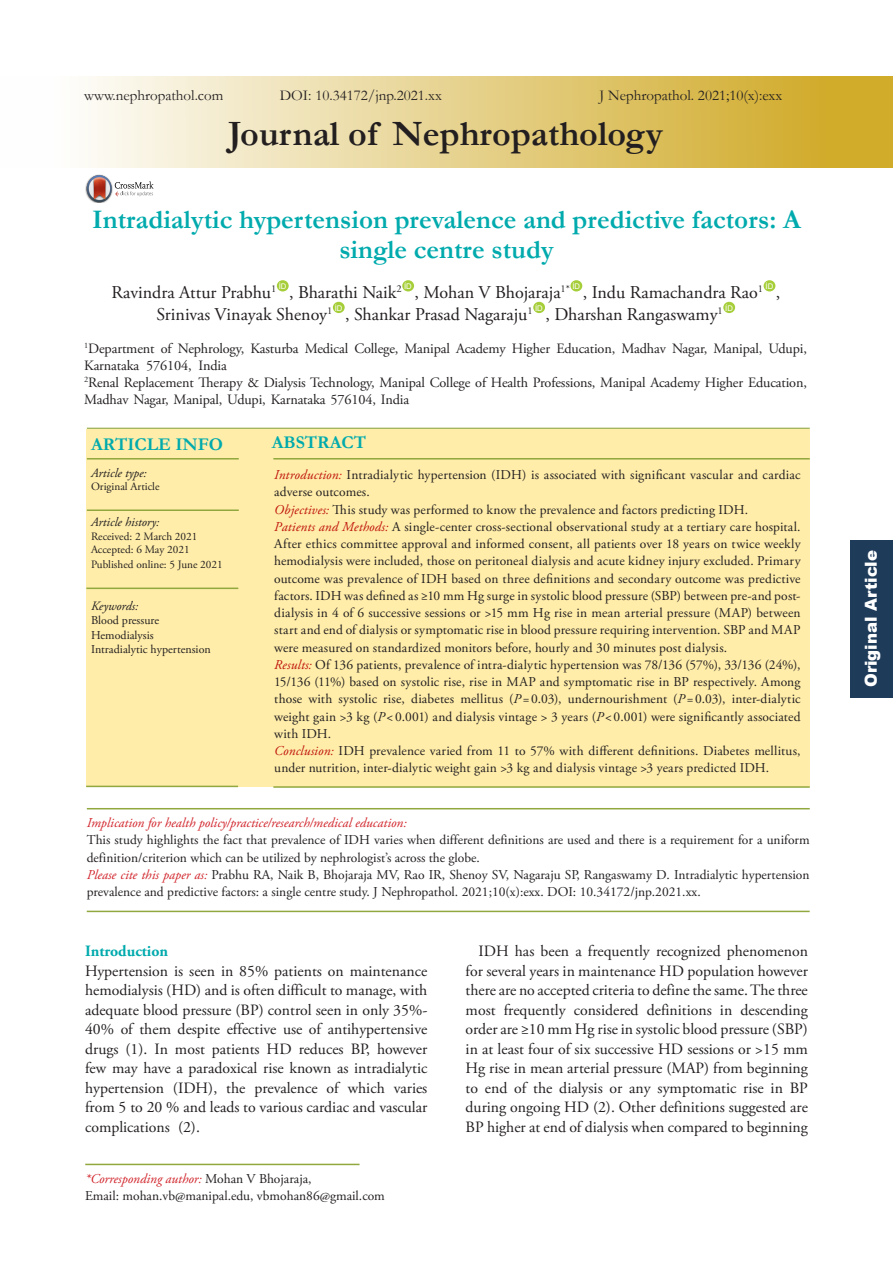
<style>
.page{position:relative;width:893px;height:1263px;background:#fff}
.page>*{position:absolute;margin:0;border:0;box-sizing:border-box;transform-origin:0 0}
.t1{font:700 36px "Garamond";color:#231f20}
.t2{font:700 27px/30px "Garamond";color:#00aaad;text-align:center}
.t3{font:18px "Adobe Garamond Pro";color:#231f20}
.t4{font:700 18px "Garamond";color:#00aaad}
.t5{font:900 16.5px "Arial";color:#fff}
.t6{font:15.75px/19.5px "Adobe Garamond Pro";color:#231f20;text-align:justify}
.Body_Text{font:700 15.75px "Adobe Garamond Pro";color:#00aaad}
.t7{font:15px "Garamond";color:#231f20}
.t8{font:14.25px/17.1px "Adobe Garamond Pro";letter-spacing:-.01em;color:#231f20}
.abstract{font:13.5px/17.2px "Adobe Garamond Pro";color:#231f20}
.t9{font:italic 13.5px "Adobe Garamond Pro";color:#d1232a}
.t10{font:italic 12.75px "Adobe Garamond Pro";color:#231f20}
.t11{font:12px "Adobe Garamond Pro";color:#231f20}
.t12{font:11.25px "Adobe Garamond Pro";color:#231f20}
.t13{font:7.8px "Arial";color:#fff}
.s1{font-style:italic;color:#bf130c}
.s2{font-style:italic;color:#d5130c}
.s3{font-style:italic}
.s4{font-style:italic;color:#d1232a}
.s5{font-style:normal;color:#231f20}
</style>
<div class="page">
<div style="left:0;top:76px;width:893px;height:92px;background:linear-gradient(to right,#fff,#cea51c)"></div>
<div style="left:277px;top:280px;width:12px;height:11px;background:#a6ce39;border-radius:50%"></div>
<div style="left:402px;top:280px;width:12px;height:11px;background:#a6ce39;border-radius:50%"></div>
<div style="left:570px;top:280px;width:12px;height:11px;background:#a6ce39;border-radius:50%"></div>
<div style="left:764px;top:280px;width:11px;height:11px;background:#a6ce39;border-radius:50%"></div>
<div style="left:333px;top:302px;width:12px;height:11px;background:#a6ce39;border-radius:50%"></div>
<div style="left:533px;top:302px;width:12px;height:11px;background:#a6ce39;border-radius:50%"></div>
<div style="left:723px;top:302px;width:12px;height:11px;background:#a6ce39;border-radius:50%"></div>
<img style="left:85px;top:174px;width:17px;height:22px">
<svg style="left:87px;top:175px;width:67px;height:27px"></svg>
<hr style="left:85px;top:1164px;width:275px;height:1px;background:#90a83d">
<hr style="left:87px;top:428px;width:723px;height:1px;background:#90a83d">
<div style="left:86px;top:429px;width:724px;height:358px;background:#ffeda9"></div>
<hr style="left:87px;top:458px;width:152px;height:1px;background:#90a83d">
<hr style="left:273px;top:458px;width:537px;height:1px;background:#90a83d">
<hr style="left:87px;top:509px;width:152px;height:2px;background:#90a83d">
<hr style="left:86px;top:588px;width:152px;height:1px;background:#90a83d">
<hr style="left:87px;top:808px;width:723px;height:1px;background:#90a83d">
<hr style="left:87px;top:911px;width:723px;height:1px;background:#90a83d">
<hr style="left:86px;top:786px;width:152px;height:1px;background:#90a83d">
<hr style="left:273px;top:786px;width:537px;height:2px;background:#90a83d">
<div style="left:850px;top:540px;width:43px;height:157px;background:#1e3b5a"></div>
<p class="t7" style="left:84px;top:85px;width:141px">www.nephropathol.com</p>
<p class="t7" style="left:280px;top:85px;width:164px">DOI: 10.34172/jnp.2021.xx</p>
<p class="t7" style="left:599px;top:85px;width:184px">J Nephropathol. 2021;10(x):exx</p>
<p class="t1" style="left:228px;top:109px;width:436px">Journal of Nephropathology</p>
<p class="t2" style="left:92px;top:205px;width:710px">Intradialytic hypertension prevalence and predictive factors: A single centre study</p>
<p class="t3" style="left:112px;top:281px;width:166px">Ravindra Attur Prabhu<sup>1</sup></p>
<p class="t13" style="left:279px;top:281px;width:9px">ID</p>
<p class="t3" style="left:289px;top:281px;width:114px">, Bharathi Naik<sup>2</sup></p>
<p class="t13" style="left:404px;top:281px;width:9px">ID</p>
<p class="t3" style="left:414px;top:281px;width:157px">, Mohan V Bhojaraja<sup>1*</sup></p>
<p class="t13" style="left:572px;top:281px;width:9px">ID</p>
<p class="t3" style="left:583px;top:281px;width:182px">, Indu Ramachandra Rao<sup>1</sup></p>
<p class="t13" style="left:765px;top:281px;width:9px">ID</p>
<p class="t3" style="left:776px;top:281px;width:6px">,</p>
<p class="t3" style="left:156px;top:303px;width:178px">Srinivas Vinayak Shenoy<sup>1</sup></p>
<p class="t13" style="left:335px;top:302px;width:9px">ID</p>
<p class="t3" style="left:345px;top:303px;width:189px">, Shankar Prasad Nagaraju<sup>1</sup></p>
<p class="t13" style="left:535px;top:302px;width:9px">ID</p>
<p class="t3" style="left:545px;top:303px;width:179px">, Dharshan Rangaswamy<sup>1</sup></p>
<p class="t13" style="left:725px;top:302px;width:9px">ID</p>
<p class="t8" style="left:84px;top:340px;width:724px"><sup>1</sup>Department of Nephrology, Kasturba Medical College, Manipal Academy Higher Education, Madhav Nagar, Manipal, Udupi,<br>Karnataka 576104, India</p>
<p class="t8" style="left:84px;top:374px;width:724px"><sup>2</sup>Renal Replacement Therapy &amp; Dialysis Technology, Manipal College of Health Professions, Manipal Academy Higher Education,<br>Madhav Nagar, Manipal, Udupi, Karnataka 576104, India</p>
<p class="t4" style="left:91px;top:432px;width:134px">ARTICLE INFO</p>
<p class="t10" style="left:91px;top:465px;width:57px">Article type:</p>
<p class="t12" style="left:91px;top:480px;width:70px">Original Article</p>
<p class="t10" style="left:91px;top:515px;width:70px">Article history:</p>
<p class="t12" style="left:91px;top:529px;width:108px">Received: 2 March 2021</p>
<p class="t12" style="left:91px;top:543px;width:100px">Accepted: 6 May 2021</p>
<p class="t12" style="left:91px;top:557px;width:133px">Published online: 5 June 2021</p>
<p class="t10" style="left:91px;top:598px;width:49px">Keywords:</p>
<p class="t11" style="left:91px;top:613px;width:70px">Blood pressure</p>
<p class="t11" style="left:91px;top:627px;width:64px">Hemodialysis</p>
<p class="t11" style="left:91px;top:642px;width:121px">Intradialytic hypertension</p>
<p class="t4" style="left:272px;top:430px;width:96px">ABSTRACT</p>
<p class="abstract" style="left:274px;top:467px;width:528px"><span class="s1">Introduction</span><span class="s2">:</span> Intradialytic hypertension (IDH) is associated with significant vascular and cardiac adverse outcomes.</p>
<p class="abstract" style="left:274px;top:501px;width:475px"><span class="s1">Objectives:</span> This study was performed to know the prevalence and factors predicting IDH.</p>
<p class="abstract" style="left:274px;top:518px;width:528px;text-align:justify"><span class="s1">Patients and Methods:</span> A single-center cross-sectional observational study at a tertiary care hospital.<br>After ethics committee approval and informed consent, all patients over 18 years on twice weekly hemodialysis were included, those on peritoneal dialysis and acute kidney injury excluded. Primary outcome was prevalence of IDH based on three definitions and secondary outcome was predictive factors. IDH was defined as ≥10 mm Hg surge in systolic blood pressure (SBP) between pre-and post&shy;dialysis in 4 of 6 successive sessions or &gt;15 mm Hg rise in mean arterial pressure (MAP) between start and end of dialysis or symptomatic rise in blood pressure requiring intervention. SBP and MAP were measured on standardized monitors before, hourly and 30 minutes post dialysis.</p>
<p class="abstract" style="left:274px;top:656px;width:528px;text-align:justify"><span class="s1">Results:</span> Of 136 patients, prevalence of intra-dialytic hypertension was 78/136 (57%), 33/136 (24%), 15/136 (11%) based on systolic rise, rise in MAP and symptomatic rise in BP respectively. Among those with systolic rise, diabetes mellitus (<span class="s3">P</span>= 0.03), undernourishment (<span class="s3">P</span>=0.03), inter-dialytic weight gain &gt;3 kg (<span class="s3">P</span>&lt;0.001) and dialysis vintage &gt; 3 years (<span class="s3">P</span>&lt; 0.001) were significantly associated with IDH.</p>
<p class="abstract" style="left:274px;top:743px;width:528px"><span class="s1">Conclusion:</span> IDH prevalence varied from 11 to 57% with different definitions. Diabetes mellitus, under nutrition, inter-dialytic weight gain &gt;3 kg and dialysis vintage &gt;3 years predicted IDH.</p>
<p class="t9" style="left:87px;top:815px;width:321px">Implication for health policy/practice/research/medical education:</p>
<p class="abstract" style="left:87px;top:832px;width:724px">This study highlights the fact that prevalence of IDH varies when different definitions are used and there is a requirement for a uniform definition/criterion which can be utilized by nephrologist’s across the globe.</p>
<p class="abstract" style="left:87px;top:866px;width:724px"><span class="s4">Please cite this paper as:</span> Prabhu RA, Naik B, Bhojaraja MV, Rao IR, Shenoy SV, Nagaraju SP, Rangaswamy D. Intradialytic hypertension prevalence and predictive factors: a single centre study. J Nephropathol. 2021;10(x):exx. DOI: 10.34172/jnp.2021.xx.</p>
<p class="Body_Text" style="left:85px;top:942px;width:85px">Introduction</p>
<p class="t6" style="left:85px;top:961px;width:344px">Hypertension is seen in 85% patients on maintenance hemodialysis (HD) and is often difficult to manage, with adequate blood pressure (BP) control seen in only 35%- 40% of them despite effective use of antihypertensive drugs (1). In most patients HD reduces BP, however few may have a paradoxical rise known as intradialytic hypertension (IDH), the prevalence of which varies from 5 to 20 % and leads to various cardiac and vascular complications (2).</p>
<p class="t9" style="left:85px;top:1171px;width:228px">*Corresponding author: <span class="s5">Mohan V Bhojaraja,</span></p>
<p class="abstract" style="left:85px;top:1187px;width:301px">Email: mohan.vb@manipal.edu, vbmohan86@gmail.com</p>
<p class="t6" style="left:466px;top:942px;width:344px;text-indent:13px">IDH has been a frequently recognized phenomenon for several years in maintenance HD population however there are no accepted criteria to define the same. The three most frequently considered definitions in descending order are ≥10 mm Hg rise in systolic blood pressure (SBP) in at least four of six successive HD sessions or &gt;15 mm Hg rise in mean arterial pressure (MAP) from beginning to end of the dialysis or any symptomatic rise in BP during ongoing HD (2). Other definitions suggested are BP higher at end of dialysis when compared to beginning</p>
<p class="t5" style="left:859px;top:687px;width:138px;rotate:-90deg">Original Article</p>
</div>
